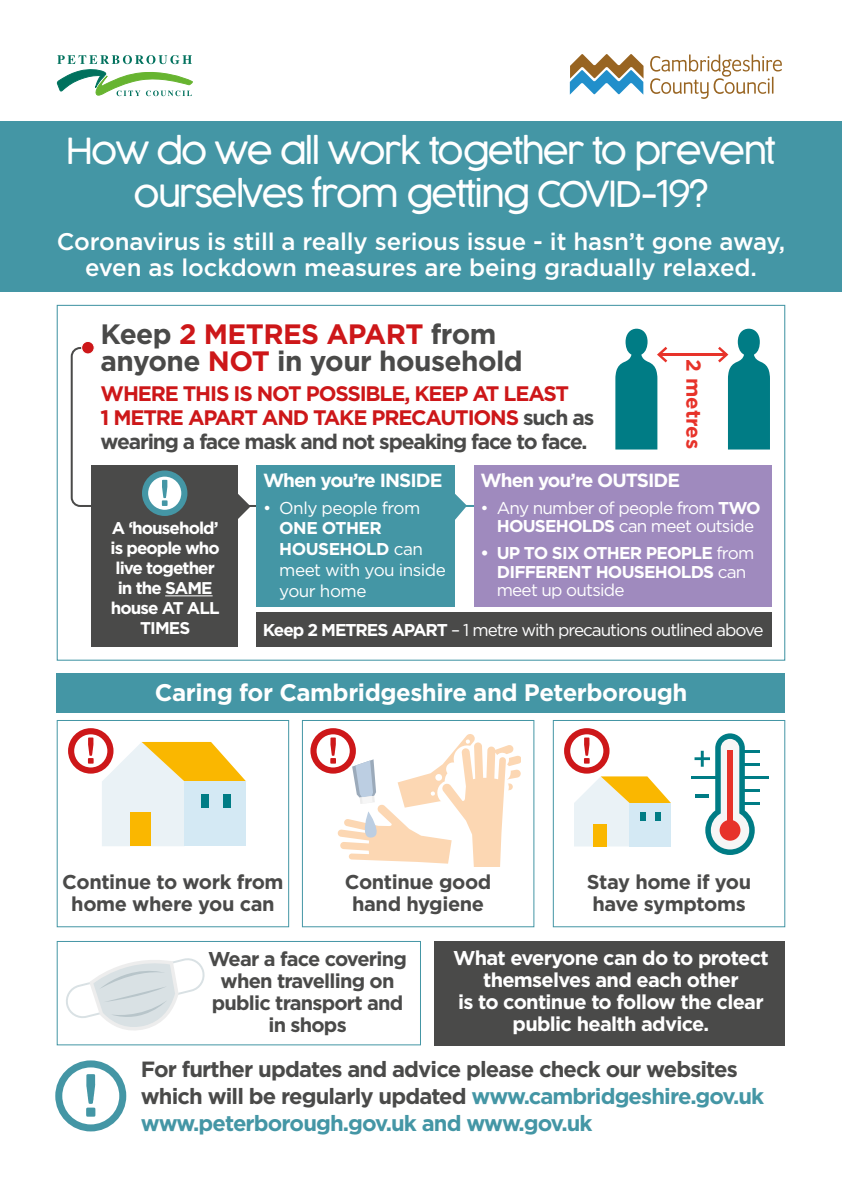
<style>
.page{position:relative;width:842px;height:1191px;background:#fff}
.page>*{position:absolute;margin:0;border:0;box-sizing:border-box;transform-origin:0 0}
.t1{font:300 35.2px/42.4px "Cocogoose";letter-spacing:-.06em;color:#fff;text-align:center}
.t2{font:700 28px/27px "Gotham";letter-spacing:-.02em;color:#4a4a49}
.t3{font:500 24px/26px "Gotham";letter-spacing:-.005em;color:#fff;text-align:center}
.t4{font:700 24px "Gotham";letter-spacing:-.02em;color:#fff}
.t5{font:700 22px/27px "Gotham";letter-spacing:-.04em;color:#4a4a49}
.t6{font:700 21px/24px "Gotham";letter-spacing:-.055em;color:#cd1719}
.t7{font:700 20.4px "Gotham";color:#e7332a}
.t8{font:700 20px/22.2px "Gotham";letter-spacing:-.035em;color:#4a4a49;text-align:center}
.t9{font:700 20px/22px "Gotham";letter-spacing:-.035em;color:#fff;text-align:center}
.t10{font:700 19px "Gotham";letter-spacing:-.05em;color:#fff}
.t11{font:17.2px/20.8px "Gotham";letter-spacing:-.045em;color:#fff;text-align:center}
.t12{font:700 17.2px/18.4px "Gotham";letter-spacing:-.045em;color:#fff}
.t13{font:700 17px/20px "Gotham";letter-spacing:-.055em;color:#fff;text-align:center}
.s1{font-family:"Cocogoose Classic";font-weight:400;font-size:38px}
.s2{color:#cd1719}
.s3{color:#4a4a49}
.s4{font-weight:700}
.s5{font-weight:400}
.s6{color:#4496a5}
</style>
<div class="page">
<svg style="left:70px;top:347px;width:186px;height:161px"></svg>
<div style="left:57px;top:673px;width:728px;height:40px;background:#4496a5"></div>
<div style="left:0;top:121px;width:842px;height:171px;background:#4496a5"></div>
<hr style="left:659px;top:353px;width:67px;height:3px;background:#e7332a">
<svg style="left:615px;top:329px;width:52px;height:120px"></svg>
<svg style="left:718px;top:329px;width:52px;height:120px"></svg>
<svg style="left:570px;top:54px;width:212px;height:45px"></svg>
<svg style="left:57px;top:55px;width:136px;height:41px"></svg>
<svg style="left:66px;top:958px;width:139px;height:72px"></svg>
<div style="left:57px;top:941px;width:364px;height:104px;border:1px solid #4496a5"></div>
<div style="left:434px;top:941px;width:351px;height:104px;background:#4a4a49"></div>
<hr style="left:743px;top:776px;width:26px;height:3px;background:#007c85">
<hr style="left:691px;top:776px;width:26px;height:3px;background:#007c85">
<hr style="left:743px;top:763px;width:17px;height:3px;background:#007c85">
<hr style="left:743px;top:750px;width:17px;height:3px;background:#007c85">
<hr style="left:743px;top:802px;width:17px;height:3px;background:#007c85">
<hr style="left:743px;top:789px;width:17px;height:3px;background:#007c85">
<svg style="left:694px;top:733px;width:61px;height:122px"></svg>
<div style="left:720px;top:820px;width:20px;height:20px;background:#e7332a;border-radius:50%"></div>
<div style="left:727px;top:750px;width:5px;height:75px;background:#e7332a"></div>
<svg style="left:574px;top:776px;width:97px;height:70px;background:#f1e4b8"></svg>
<div style="left:629px;top:803px;width:42px;height:43px;background:#d4e9f4"></div>
<div style="left:593px;top:823px;width:13px;height:23px;background:#fab700"></div>
<div style="left:640px;top:812px;width:6px;height:8px;background:#007c85"></div>
<div style="left:656px;top:812px;width:5px;height:8px;background:#007c85"></div>
<div style="left:302px;top:720px;width:232px;height:207px;border:1px solid #4496a5"></div>
<div style="left:553px;top:720px;width:232px;height:207px;border:1px solid #4496a5"></div>
<div style="left:57px;top:720px;width:232px;height:207px;border:1px solid #4496a5"></div>
<svg style="left:102px;top:742px;width:144px;height:104px;background:#f0e3b7"></svg>
<div style="left:185px;top:781px;width:61px;height:65px;background:#d4e9f4"></div>
<div style="left:130px;top:812px;width:20px;height:34px;background:#fab700"></div>
<div style="left:201px;top:794px;width:8px;height:14px;background:#007c85"></div>
<div style="left:223px;top:794px;width:8px;height:14px;background:#007c85"></div>
<div style="left:55px;top:1060px;width:71px;height:71px;border:7px solid #4496a5;border-radius:50%"></div>
<svg style="left:86px;top:1074px;width:9px;height:42px"></svg>
<svg style="left:71px;top:731px;width:39px;height:39px"></svg>
<div style="left:68px;top:728px;width:45px;height:45px;border:6px solid #cd1719;border-radius:50%"></div>
<svg style="left:88px;top:737px;width:6px;height:26px"></svg>
<svg style="left:313px;top:731px;width:40px;height:39px"></svg>
<div style="left:310px;top:728px;width:46px;height:45px;border:6px solid #cd1719;border-radius:50%"></div>
<svg style="left:567px;top:731px;width:39px;height:39px"></svg>
<div style="left:564px;top:728px;width:45px;height:45px;border:6px solid #cd1719;border-radius:50%"></div>
<svg style="left:584px;top:737px;width:6px;height:26px"></svg>
<svg style="left:454px;top:487px;width:12px;height:37px"></svg>
<svg style="left:238px;top:487px;width:13px;height:32px"></svg>
<div style="left:92px;top:465px;width:146px;height:181px;background:#4a4a49"></div>
<hr style="left:165px;top:595px;width:48px;height:1px;background:#fff">
<hr style="left:373px;top:505px;width:144px;height:2px;background:#4496a5">
<div style="left:475px;top:465px;width:297px;height:142px;background:#9f8abe"></div>
<div style="left:82px;top:341px;width:12px;height:13px;background:#cd1719;border-radius:50%"></div>
<div style="left:81px;top:341px;width:14px;height:13px;border:1px solid #fff;border-radius:50%"></div>
<svg style="left:330px;top:733px;width:191px;height:133px"></svg>
<div style="left:256px;top:465px;width:198px;height:142px;background:#4496a5"></div>
<svg style="left:145px;top:473px;width:39px;height:40px"></svg>
<div style="left:142px;top:470px;width:45px;height:46px;border:6px solid #4496a5;border-radius:50%"></div>
<svg style="left:162px;top:480px;width:6px;height:26px"></svg>
<div style="left:256px;top:612px;width:516px;height:34px;background:#4a4a49"></div>
<h1 class="t1" style="left:66px;top:129px;width:711px">How do we all work together to prevent ourselves from getting COVID-<span class="s1">19</span>?</h1>
<h3 class="t3" style="left:57px;top:228px;width:730px">Coronavirus is still a really serious issue - it hasn’t gone away, even as lockdown measures are being gradually relaxed.</h3>
<h2 class="t2" style="left:101px;top:320px;width:424px">Keep <span class="s2">2 METRES APART</span> from anyone <span class="s2">NOT</span> in your household</h2>
<p class="t6" style="left:101px;top:381px;width:495px">WHERE THIS IS NOT POSSIBLE, KEEP AT LEAST<br>1 METRE APART AND TAKE PRECAUTIONS <span class="s3">such as wearing a face mask and not speaking face to face.</span></p>
<p class="t7" style="left:707px;top:359px;width:91px;rotate:90deg">2 metres</p>
<p class="t13" style="left:110px;top:518px;width:111px">A ‘household’ is people who live together in the SAME house AT ALL<br>TIMES</p>
<p class="t10" style="left:481px;top:467px;width:201px">When you’re OUTSIDE</p>
<p class="t11" style="left:481px;top:498px;width:282px;line-height:18.6px">• Any number of people from <span class="s4">TWO<br>HOUSEHOLDS</span> can meet outside</p>
<p class="t12" style="left:497px;top:544px;width:259px;text-indent:-16px">• UP TO SIX OTHER PEOPLE <span class="s5">from<br></span>DIFFERENT HOUSEHOLDS <span class="s5">can meet up outside</span></p>
<p class="t10" style="left:263px;top:468px;width:181px">When you’re INSIDE</p>
<p class="t11" style="left:263px;top:497px;width:159px">• Only people from</p>
<p class="t11" style="left:279px;top:517px;width:168px;text-align:left"><span class="s4">ONE OTHER<br>HOUSEHOLD</span> can meet with you inside your home</p>
<p class="t11" style="left:263px;top:619px;width:502px"><span class="s4">Keep 2 METRES APART</span> – 1 metre with precautions outlined above</p>
<h3 class="t4" style="left:155px;top:677px;width:534px">Caring for Cambridgeshire and Peterborough</h3>
<p class="t8" style="left:62px;top:871px;width:223px">Continue to work from home where you can</p>
<p class="t8" style="left:345px;top:871px;width:148px">Continue good hand hygiene</p>
<p class="t8" style="left:587px;top:871px;width:166px;text-align:left">Stay home if you have symptoms</p>
<p class="t8" style="left:208px;top:947px;width:200px">Wear a face covering when travelling on public transport and in shops</p>
<p class="t9" style="left:453px;top:947px;width:317px">What everyone can do to protect themselves and each other<br>is to continue to follow the clear public health advice.</p>
<p class="t5" style="left:141px;top:1055px;width:625px">For further updates and advice please check our websites which will be regularly updated <span class="s6">www.cambridgeshire.gov.uk www.peterborough.gov.uk and www.gov.uk</span></p>
</div>
